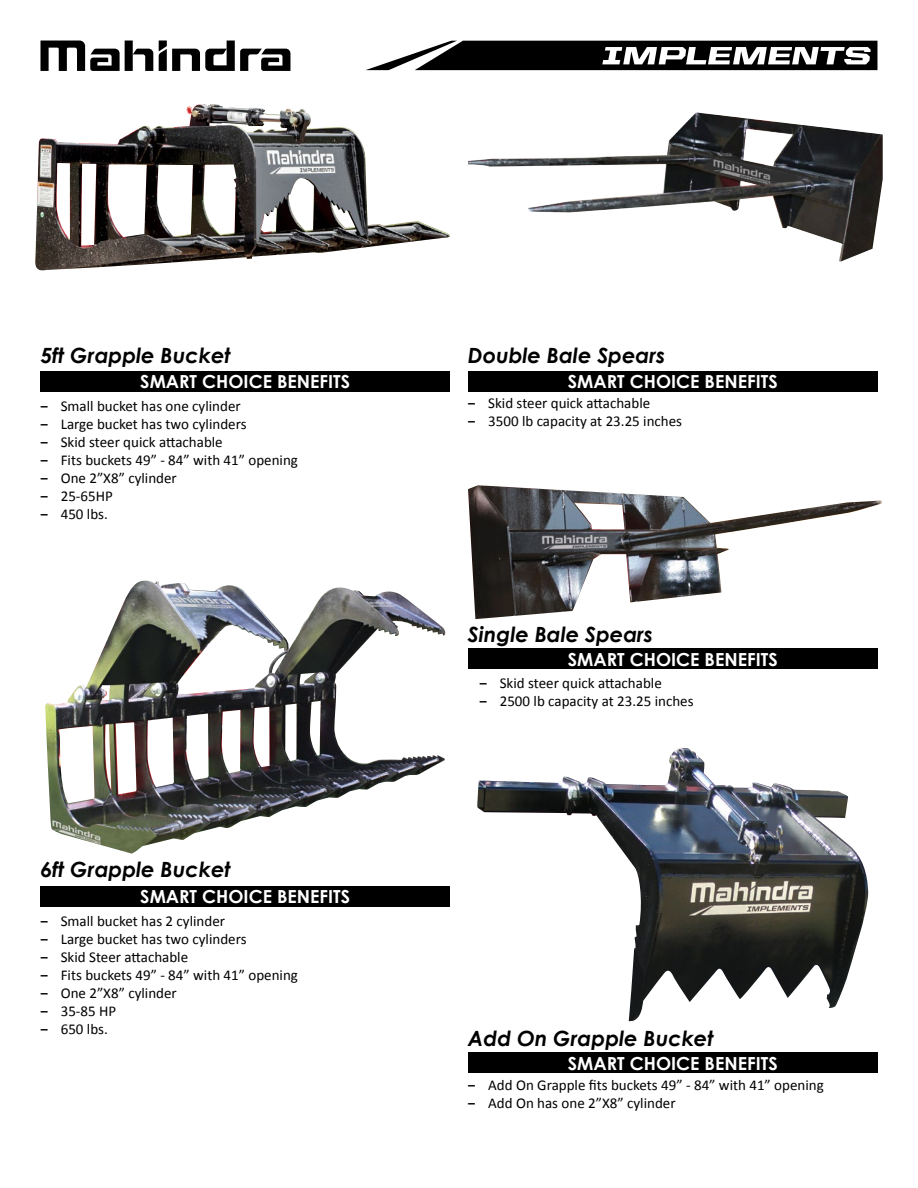
<style>
.page{position:relative;width:918px;height:1188px;background:#fff}
.page>*{position:absolute;margin:0;border:0;box-sizing:border-box;transform-origin:0 0}
.t1{font:italic 700 21px "Century Gothic";color:#000}
.t2{font:700 18px "Century Gothic";color:#fff}
.t3{font:15px/18px "Calibri";color:#000}
.s1{font-weight:700}
</style>
<div class="page">
<div style="left:468px;top:371px;width:410px;height:20px;background:#000"></div>
<div style="left:40px;top:371px;width:410px;height:20px;background:#000"></div>
<svg style="left:159px;top:40px;width:131px;height:31px"></svg>
<svg style="left:40px;top:41px;width:113px;height:30px"></svg>
<svg style="left:366px;top:41px;width:511px;height:29px"></svg>
<div style="left:40px;top:886px;width:410px;height:20px;background:#000"></div>
<div style="left:468px;top:649px;width:410px;height:20px;background:#000"></div>
<div style="left:468px;top:1053px;width:410px;height:20px;background:#000"></div>
<img style="left:35px;top:104px;width:415px;height:167px">
<img style="left:468px;top:113px;width:415px;height:149px">
<img style="left:468px;top:485px;width:414px;height:134px">
<img style="left:45px;top:582px;width:401px;height:272px">
<img style="left:477px;top:748px;width:391px;height:274px">
<h1 class="t1" style="left:40px;top:339px;width:192px">5ft Grapple Bucket</h1>
<h1 class="t1" style="left:468px;top:339px;width:199px">Double Bale Spears</h1>
<p class="t2" style="left:140px;top:368px;width:211px">SMART CHOICE BENEFITS</p>
<p class="t2" style="left:568px;top:368px;width:211px">SMART CHOICE BENEFITS</p>
<p class="t3" style="left:40px;top:397px;width:259px"><span class="s1">‒</span> Small bucket has one cylinder<br><span class="s1">‒</span> Large bucket has two cylinders<br><span class="s1">‒</span> Skid steer quick attachable<br><span class="s1">‒</span> Fits buckets 49” - 84” with 41” opening <span class="s1">‒</span> One 2”X8” cylinder<br><span class="s1">‒</span> 25-65HP<br><span class="s1">‒</span> 450 lbs.</p>
<h1 class="t1" style="left:40px;top:854px;width:192px">6ft Grapple Bucket</h1>
<p class="t3" style="left:40px;top:912px;width:259px"><span class="s1">‒</span> Small bucket has 2 cylinder<br><span class="s1">‒</span> Large bucket has two cylinders<br><span class="s1">‒</span> Skid Steer attachable<br><span class="s1">‒</span> Fits buckets 49” - 84” with 41” opening <span class="s1">‒</span> One 2”X8” cylinder<br><span class="s1">‒</span> 35-85 HP<br><span class="s1">‒</span> 650 lbs.</p>
<p class="t2" style="left:140px;top:883px;width:211px">SMART CHOICE BENEFITS</p>
<p class="t3" style="left:468px;top:394px;width:216px"><span class="s1">‒</span> Skid steer quick attachable<br><span class="s1">‒</span> 3500 lb capacity at 23.25 inches</p>
<h1 class="t1" style="left:468px;top:619px;width:187px">Single Bale Spears</h1>
<p class="t2" style="left:568px;top:645px;width:211px">SMART CHOICE BENEFITS</p>
<p class="t3" style="left:480px;top:674px;width:216px"><span class="s1">‒</span> Skid steer quick attachable<br><span class="s1">‒</span> 2500 lb capacity at 23.25 inches</p>
<h1 class="t1" style="left:468px;top:1023px;width:247px">Add On Grapple Bucket</h1>
<p class="t2" style="left:568px;top:1049px;width:211px">SMART CHOICE BENEFITS</p>
<p class="t3" style="left:468px;top:1076px;width:357px"><span class="s1">‒</span> Add On Grapple fits buckets 49” - 84” with 41” opening <span class="s1">‒</span> Add On has one 2”X8” cylinder</p>
</div>
